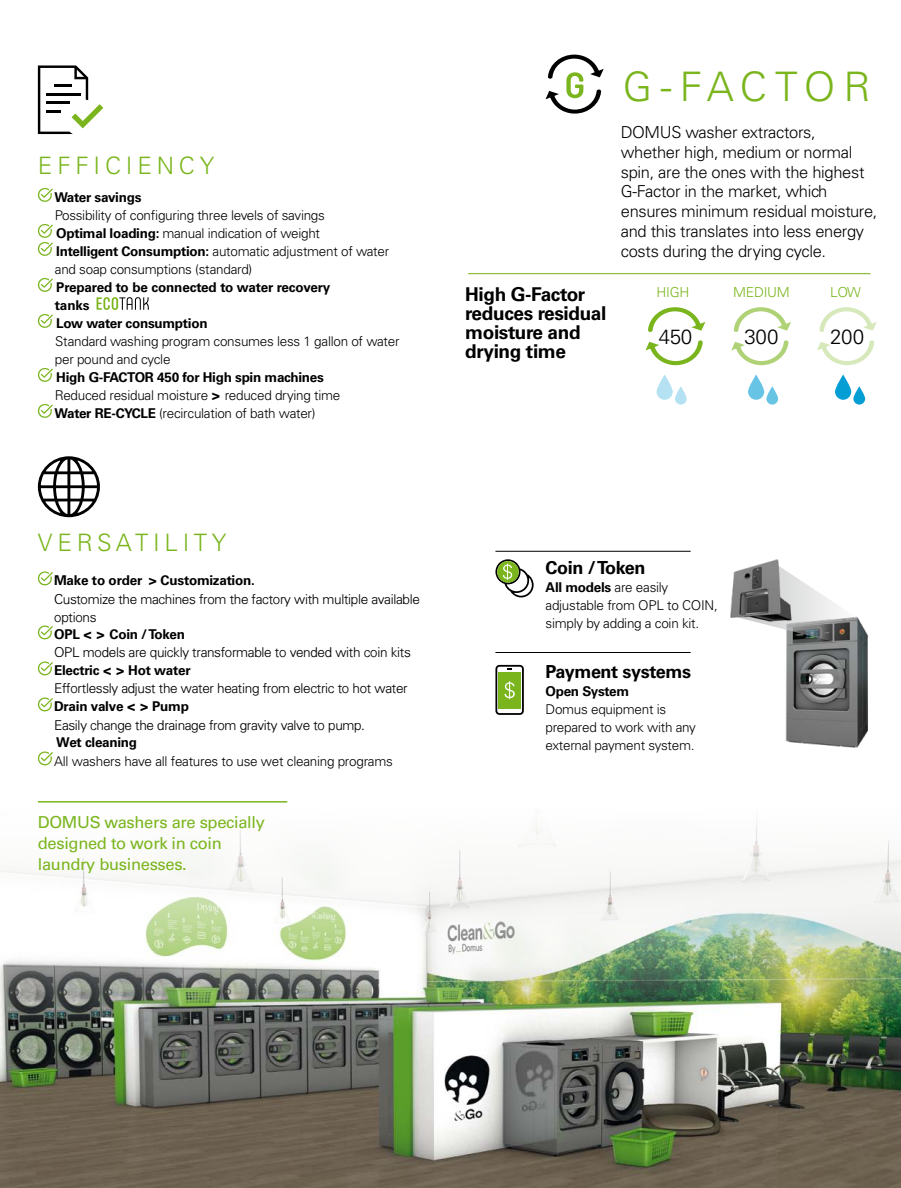
<style>
.page{position:relative;width:901px;height:1188px;background:#fff}
.page>*{position:absolute;margin:0;border:0;box-sizing:border-box;transform-origin:0 0}
.t1{font:300 40.65px "Univers LT Std";letter-spacing:.145em;color:#7ab51d}
.t2{font:300 24px "Univers LT Std";letter-spacing:.2em;color:#7ab51d}
.t3{font:300 20.55px "Univers LT Std";letter-spacing:-.02em;color:#000}
.t4{font:700 19.05px/19px "Univers LT Std";letter-spacing:-.02em;color:#000}
.t5{font:700 18px "Univers LT Std";letter-spacing:-.02em;color:#000}
.t6{font:300 16.5px/19.8px "Univers LT Std";letter-spacing:-.02em;color:#000}
.t7{font:16.5px/21px "Univers LT Std";letter-spacing:-.02em;color:#7ab51d}
.t8{font:300 13.8px "Univers LT Std";letter-spacing:-.02em;color:#7ab51d}
.t9{font:300 13.5px/18px "Univers LT Std";letter-spacing:-.02em;color:#000}
.t10{font:300 13.5px/17.9px "Univers";letter-spacing:-.02em;color:#000}
.t11{font:700 13.5px/18px "Univers LT Std";letter-spacing:-.02em;color:#000}
.s1{font-weight:700}
.s2{font-weight:900}
</style>
<div class="page">
<img style="left:0;top:820px;width:901px;height:368px">
<svg style="left:37px;top:188px;width:16px;height:14px"></svg>
<svg style="left:37px;top:224px;width:16px;height:32px"></svg>
<svg style="left:37px;top:278px;width:16px;height:14px"></svg>
<svg style="left:97px;top:297px;width:52px;height:13px"></svg>
<svg style="left:37px;top:314px;width:16px;height:14px"></svg>
<svg style="left:37px;top:368px;width:16px;height:14px"></svg>
<svg style="left:37px;top:404px;width:16px;height:14px"></svg>
<svg style="left:38px;top:65px;width:65px;height:69px"></svg>
<hr style="left:46px;top:102px;width:23px;height:2px;background:#000">
<svg style="left:37px;top:571px;width:16px;height:15px"></svg>
<svg style="left:37px;top:625px;width:16px;height:15px"></svg>
<svg style="left:37px;top:661px;width:16px;height:15px"></svg>
<svg style="left:37px;top:697px;width:16px;height:15px"></svg>
<svg style="left:37px;top:751px;width:16px;height:15px"></svg>
<svg style="left:38px;top:456px;width:62px;height:61px"></svg>
<hr style="left:38px;top:801px;width:249px;height:2px;background:#7ab51d">
<hr style="left:495px;top:551px;width:196px;height:1px;background:#000">
<hr style="left:495px;top:652px;width:196px;height:1px;background:#000">
<div style="left:495px;top:665px;width:29px;height:50px;border:2px solid #000;border-radius:3px"></div>
<div style="left:499px;top:673px;width:22px;height:36px;background:#7ab51d"></div>
<svg style="left:504px;top:681px;width:11px;height:18px"></svg>
<svg style="left:495px;top:559px;width:39px;height:38px"></svg>
<svg style="left:546px;top:55px;width:58px;height:59px"></svg>
<hr style="left:468px;top:273px;width:402px;height:1px;background:#7ab51d">
<svg style="left:648px;top:307px;width:57px;height:25px"></svg>
<svg style="left:645px;top:340px;width:58px;height:25px"></svg>
<svg style="left:734px;top:307px;width:57px;height:25px"></svg>
<svg style="left:731px;top:340px;width:58px;height:25px"></svg>
<svg style="left:819px;top:307px;width:58px;height:25px"></svg>
<svg style="left:817px;top:340px;width:57px;height:25px"></svg>
<svg style="left:835px;top:375px;width:16px;height:25px"></svg>
<svg style="left:853px;top:386px;width:12px;height:19px"></svg>
<svg style="left:748px;top:375px;width:16px;height:25px"></svg>
<svg style="left:766px;top:386px;width:12px;height:19px"></svg>
<svg style="left:657px;top:375px;width:16px;height:25px"></svg>
<svg style="left:675px;top:386px;width:12px;height:19px"></svg>
<img style="left:785px;top:619px;width:83px;height:129px">
<svg style="left:785px;top:581px;width:74px;height:62px"></svg>
<img style="left:730px;top:559px;width:72px;height:79px">
<h2 class="t2" style="left:38px;top:151px;width:178px">EFFICIENCY</h2>
<p class="t11" style="left:54px;top:188px;width:89px">Water savings</p>
<p class="t9" style="left:55px;top:206px;width:336px">Possibility of configuring three levels of savings<br><span class="s1">Optimal loading:</span> manual indication of weight<br><span class="s1">Intelligent Consumption:</span> automatic adjustment of water and soap consumptions (standard)</p>
<p class="t11" style="left:55px;top:278px;width:277px">Prepared to be connected to water recovery tanks<br>Low water consumption</p>
<p class="t9" style="left:55px;top:332px;width:346px">Standard washing program consumes less 1 gallon of water per pound and cycle</p>
<p class="t9" style="left:55px;top:368px;width:287px"><span class="s1">High G-FACTOR 450 for High spin machines<br></span>Reduced residual moisture <span class="s2">&gt;</span> reduced drying time<br><span class="s1">Water RE-CYCLE</span> (recirculation of bath water)</p>
<h2 class="t2" style="left:38px;top:528px;width:190px">VERSATILITY</h2>
<p class="t11" style="left:54px;top:571px;width:202px">Make to order &gt; Customization.</p>
<p class="t10" style="left:54px;top:590px;width:367px">Customize the machines from the factory with multiple available options</p>
<p class="t11" style="left:54px;top:626px;width:132px">OPL <span class="s2">&lt; &gt;</span> Coin / Token</p>
<p class="t10" style="left:54px;top:643px;width:358px">OPL models are quickly transformable to vended with coin kits</p>
<p class="t11" style="left:54px;top:662px;width:138px">Electric <span class="s2">&lt; &gt;</span> Hot water</p>
<p class="t10" style="left:54px;top:679px;width:355px">Effortlessly adjust the water heating from electric to hot water</p>
<p class="t11" style="left:54px;top:697px;width:136px">Drain valve <span class="s2">&lt; &gt;</span> Pump</p>
<p class="t10" style="left:54px;top:716px;width:312px">Easily change the drainage from gravity valve to pump.</p>
<p class="t11" style="left:56px;top:733px;width:83px">Wet cleaning</p>
<p class="t9" style="left:54px;top:752px;width:340px">All washers have all features to use wet cleaning programs</p>
<p class="t7" style="left:38px;top:811px;width:229px">DOMUS washers are specially designed to work in coin laundry businesses.</p>
<h1 class="t1" style="left:623px;top:62px;width:249px">G-FACTOR</h1>
<p class="t6" style="left:621px;top:122px;width:258px">DOMUS washer extractors, whether high, medium or normal spin, are the ones with the highest<br>G-Factor in the market, which ensures minimum residual moisture, and this translates into less energy costs during the drying cycle.</p>
<h3 class="t4" style="left:465px;top:285px;width:143px">High G-Factor reduces residual moisture and drying time</h3>
<p class="t8" style="left:657px;top:284px;width:34px">HIGH</p>
<p class="t8" style="left:733px;top:284px;width:58px">MEDIUM</p>
<p class="t8" style="left:830px;top:284px;width:32px">LOW</p>
<h3 class="t3" style="left:659px;top:324px;width:35px">450</h3>
<h3 class="t3" style="left:745px;top:324px;width:35px">300</h3>
<h3 class="t3" style="left:830px;top:324px;width:35px">200</h3>
<h3 class="t5" style="left:546px;top:557px;width:102px">Coin / Token</h3>
<p class="t9" style="left:546px;top:578px;width:174px"><span class="s1">All models</span> are easily adjustable from OPL to COIN, simply by adding a coin kit.</p>
<h3 class="t5" style="left:546px;top:661px;width:147px">Payment systems</h3>
<p class="t11" style="left:546px;top:682px;width:85px">Open System</p>
<p class="t9" style="left:546px;top:700px;width:152px">Domus equipment is prepared to work with any external payment system.</p>
</div>
